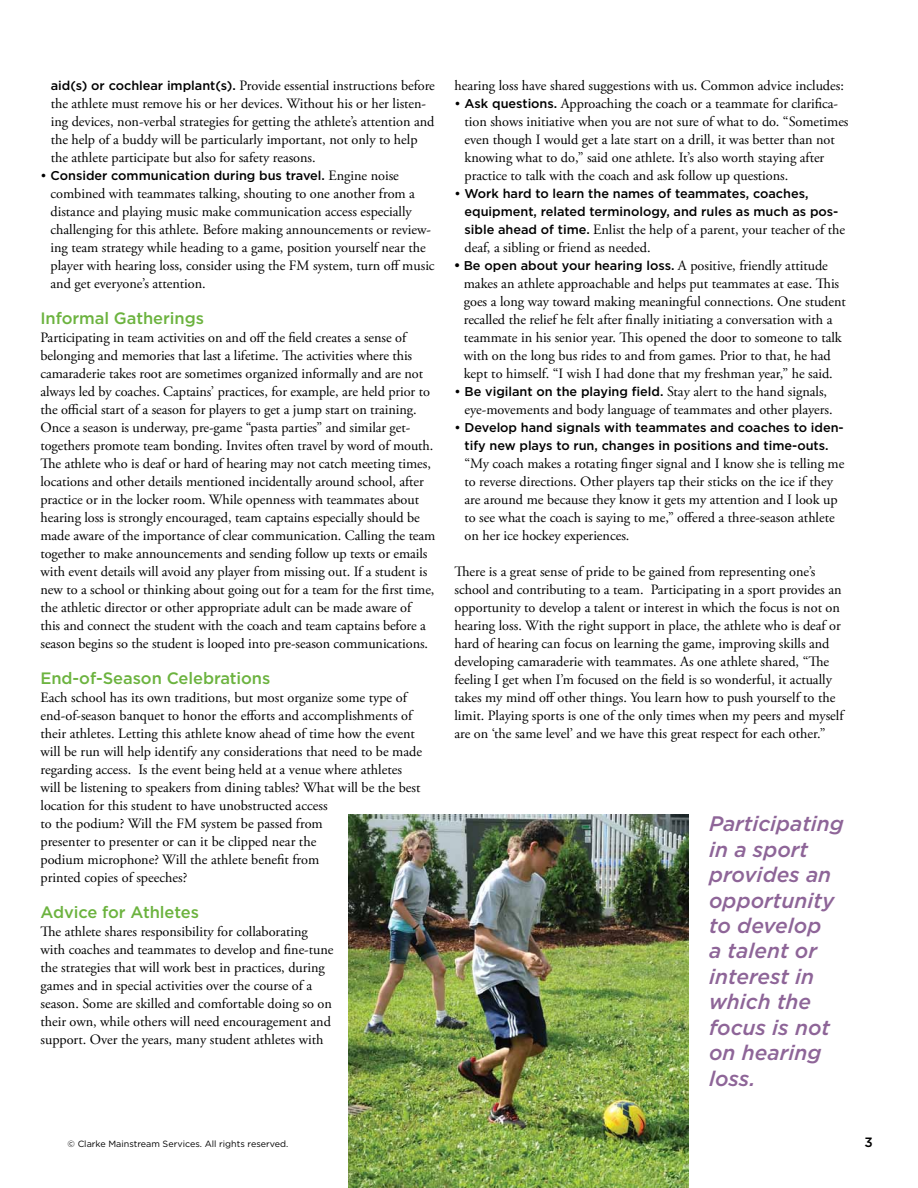
<style>
.page{position:relative;width:918px;height:1188px;background:#fff}
.page>*{position:absolute;margin:0;border:0;box-sizing:border-box;transform-origin:0 0}
.t1{font:italic 500 21px/25.5px "Gotham";color:#8e6598}
.t2{font:500 16.5px "Gotham";letter-spacing:-.005em;color:#6cb33f}
.t3{font:14.25px/18px "Adobe Garamond Pro";color:#000}
.t4{font:500 13.5px "Gotham";color:#000}
.t5{font:500 12.75px/18px "Gotham";color:#000}
.t6{font:9px "Gotham";color:#000}
.s1{font-family:"Gotham";font-weight:500;font-size:12.75px}
.s2{font-family:"Adobe Garamond Pro";font-weight:400;font-size:14.25px}
</style>
<div class="page">
<img style="left:348px;top:814px;width:340px;height:374px">
<p class="t3" style="left:51px;top:77px;width:386px"><span class="s1">aid(s) or cochlear implant(s).</span> Provide essential instructions before the athlete must remove his or her devices. Without his or her listen&shy;ing devices, non-verbal strategies for getting the athlete’s attention and the help of a buddy will be particularly important, not only to help the athlete participate but also for safety reasons.</p>
<p class="t5" style="left:40px;top:166px;width:360px">• Consider communication during bus travel. <span class="s2">Engine noise</span></p>
<p class="t3" style="left:51px;top:185px;width:386px">combined with teammates talking, shouting to one another from a distance and playing music make communication access especially challenging for this athlete. Before making announcements or review&shy;ing team strategy while heading to a game, position yourself near the player with hearing loss, consider using the FM system, turn off music and get everyone’s attention.</p>
<p class="t2" style="left:40px;top:307px;width:165px">Informal Gatherings</p>
<p class="t3" style="left:40px;top:329px;width:396px">Participating in team activities on and off the field creates a sense of belonging and memories that last a lifetime. The activities where this camaraderie takes root are sometimes organized informally and are not always led by coaches. Captains’ practices, for example, are held prior to the official start of a season for players to get a jump start on training.<br>Once a season is underway, pre-game “pasta parties” and similar get&shy;togethers promote team bonding. Invites often travel by word of mouth.<br>The athlete who is deaf or hard of hearing may not catch meeting times, locations and other details mentioned incidentally around school, after practice or in the locker room. While openness with teammates about hearing loss is strongly encouraged, team captains especially should be made aware of the importance of clear communication. Calling the team together to make announcements and sending follow up texts or emails with event details will avoid any player from missing out. If a student is new to a school or thinking about going out for a team for the first time, the athletic director or other appropriate adult can be made aware of<br>this and connect the student with the coach and team captains before a season begins so the student is looped into pre-season communications.</p>
<p class="t2" style="left:40px;top:667px;width:231px">End-of-Season Celebrations</p>
<p class="t3" style="left:40px;top:689px;width:383px">Each school has its own traditions, but most organize some type of end-of-season banquet to honor the efforts and accomplishments of their athletes. Letting this athlete know ahead of time how the event will be run will help identify any considerations that need to be made regarding access. Is the event being held at a venue where athletes will be listening to speakers from dining tables? What will be the best location for this student to have unobstructed access<br>to the podium? Will the FM system be passed from<br>presenter to presenter or can it be clipped near the<br>podium microphone? Will the athlete benefit from<br>printed copies of speeches?</p>
<p class="t2" style="left:40px;top:901px;width:160px">Advice for Athletes</p>
<p class="t3" style="left:40px;top:923px;width:295px">The athlete shares responsibility for collaborating with coaches and teammates to develop and fine-tune the strategies that will work best in practices, during games and in special activities over the course of a season. Some are skilled and comfortable doing so on their own, while others will need encouragement and support. Over the years, many student athletes with</p>
<p class="t3" style="left:455px;top:77px;width:391px">hearing loss have shared suggestions with us. Common advice includes:</p>
<p class="t3" style="left:465px;top:95px;width:386px;text-indent:-10px"><span class="s1">• Ask questions.</span> Approaching the coach or a teammate for clarifica&shy;tion shows initiative when you are not sure of what to do. “Sometimes even though I would get a late start on a drill, it was better than not knowing what to do,” said one athlete. It’s also worth staying after practice to talk with the coach and ask follow up questions.</p>
<p class="t5" style="left:465px;top:184px;width:375px;text-indent:-10px">• Work hard to learn the names of teammates, coaches, equipment, related terminology, and rules as much as pos-</p>
<p class="t3" style="left:465px;top:221px;width:382px"><span class="s1">sible ahead of time.</span> Enlist the help of a parent, your teacher of the deaf, a sibling or friend as needed.</p>
<p class="t3" style="left:464px;top:257px;width:384px;text-indent:-9px">• <span class="s1">Be open about your hearing loss.</span> A positive, friendly attitude makes an athlete approachable and helps put teammates at ease. This goes a long way toward making meaningful connections. One student recalled the relief he felt after finally initiating a conversation with a teammate in his senior year. This opened the door to someone to talk with on the long bus rides to and from games. Prior to that, he had kept to himself. “I wish I had done that my freshman year,” he said.</p>
<p class="t5" style="left:454px;top:382px;width:374px">• Be vigilant on the playing field. <span class="s2">Stay alert to the hand signals,</span></p>
<p class="t3" style="left:465px;top:401px;width:370px">eye-movements and body language of teammates and other players.</p>
<p class="t5" style="left:454px;top:418px;width:391px;text-align:center">• Develop hand signals with teammates and coaches to iden&shy;tify new plays to run, changes in positions and time-outs.</p>
<p class="t3" style="left:465px;top:455px;width:381px">“My coach makes a rotating finger signal and I know she is telling me to reverse directions. Other players tap their sticks on the ice if they are around me because they know it gets my attention and I look up to see what the coach is saying to me,” offered a three-season athlete on her ice hockey experiences.</p>
<p class="t3" style="left:454px;top:563px;width:391px">There is a great sense of pride to be gained from representing one’s school and contributing to a team. Participating in a sport provides an opportunity to develop a talent or interest in which the focus is not on hearing loss. With the right support in place, the athlete who is deaf or hard of hearing can focus on learning the game, improving skills and developing camaraderie with teammates. As one athlete shared, “The feeling I get when I’m focused on the field is so wonderful, it actually takes my mind off other things. You learn how to push yourself to the limit. Playing sports is one of the only times when my peers and myself are on ‘the same level’ and we have this great respect for each other.”</p>
<h1 class="t1" style="left:709px;top:811px;width:136px">Participating in a sport provides an opportunity to develop<br>a talent or interest in which the focus is not on hearing loss.</h1>
<p class="t6" style="left:68px;top:1138px;width:222px">© Clarke Mainstream Services. All rights reserved.</p>
<p class="t4" style="left:865px;top:1134px;width:10px">3</p>
</div>
